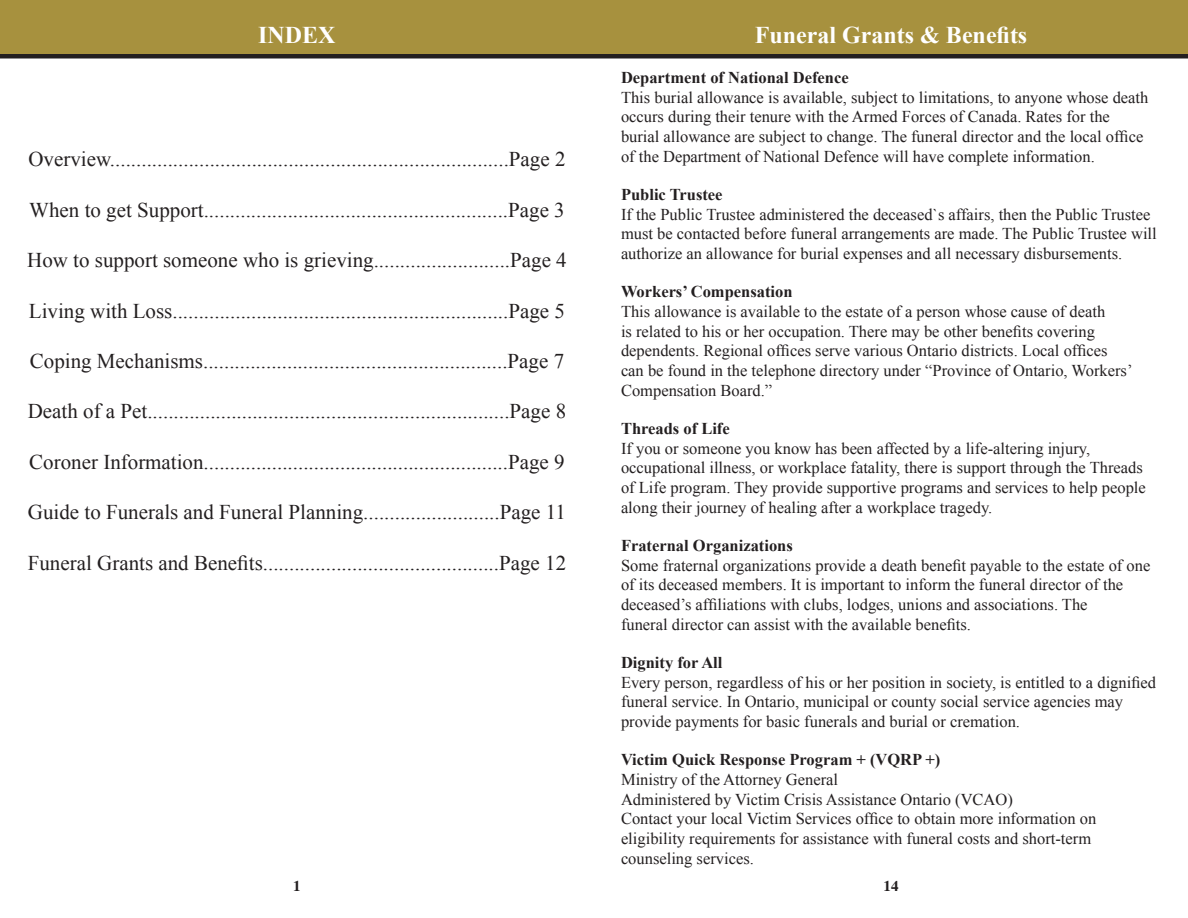
<style>
.page{position:relative;width:1188px;height:918px;background:#fff}
.page>*{position:absolute;margin:0;border:0;box-sizing:border-box;transform-origin:0 0}
.t1{font:700 24px "Times New Roman";color:#fff}
.t2{font:21px "Times New Roman";color:#231f20}
.t3{font:16.5px/19.8px "Times New Roman";color:#231f20}
.t4{font:700 16.5px "Times New Roman";color:#231f20}
.t5{font:700 15px "Times";color:#231f20}
</style>
<div class="page">
<div style="left:0;top:0;width:594px;height:54px;background:#a7913e"></div>
<hr style="left:0;top:54px;width:594px;height:4px;background:#231f20">
<div style="left:594px;top:0;width:594px;height:54px;background:#a7913e"></div>
<hr style="left:594px;top:54px;width:594px;height:4px;background:#231f20">
<h1 class="t1" style="left:258px;top:19px;width:79px">INDEX</h1>
<p class="t2" style="left:28px;top:145px;width:539px">Overview............................................................................Page 2</p>
<p class="t2" style="left:29px;top:196px;width:537px">When to get Support..........................................................Page 3</p>
<p class="t2" style="left:27px;top:246px;width:541px">How to support someone who is grieving..........................Page 4</p>
<p class="t2" style="left:29px;top:296px;width:538px">Living with Loss................................................................Page 5</p>
<p class="t2" style="left:30px;top:347px;width:536px">Coping Mechanisms..........................................................Page 7</p>
<p class="t2" style="left:28px;top:397px;width:540px">Death of a Pet.....................................................................Page 8</p>
<p class="t2" style="left:29px;top:448px;width:537px">Coroner Information..........................................................Page 9</p>
<p class="t2" style="left:28px;top:498px;width:540px">Guide to Funerals and Funeral Planning..........................Page 11</p>
<p class="t2" style="left:28px;top:548px;width:540px">Funeral Grants and Benefits.............................................Page 12</p>
<p class="t5" style="left:293px;top:872px;width:9px">1</p>
<h1 class="t1" style="left:755px;top:19px;width:274px">Funeral Grants &amp; Benefits</h1>
<p class="t4" style="left:621px;top:66px;width:229px">Department of National Defence</p>
<p class="t3" style="left:621px;top:87px;width:529px">This burial allowance is available, subject to limitations, to anyone whose death occurs during their tenure with the Armed Forces of Canada. Rates for the burial allowance are subject to change. The funeral director and the local office of the Department of National Defence will have complete information.</p>
<p class="t4" style="left:621px;top:183px;width:103px">Public Trustee</p>
<p class="t3" style="left:621px;top:204px;width:537px">If the Public Trustee administered the deceased`s affairs, then the Public Trustee must be contacted before funeral arrangements are made. The Public Trustee will authorize an allowance for burial expenses and all necessary disbursements.</p>
<p class="t4" style="left:621px;top:280px;width:173px">Workers’ Compensation</p>
<p class="t3" style="left:621px;top:301px;width:513px">This allowance is available to the estate of a person whose cause of death<br>is related to his or her occupation. There may be other benefits covering dependents. Regional offices serve various Ontario districts. Local offices can be found in the telephone directory under “Province of Ontario, Workers’ Compensation Board.”</p>
<p class="t4" style="left:621px;top:417px;width:110px">Threads of Life</p>
<p class="t3" style="left:621px;top:438px;width:526px">If you or someone you know has been affected by a life-altering injury, occupational illness, or workplace fatality, there is support through the Threads of Life program. They provide supportive programs and services to help people along their journey of healing after a workplace tragedy.</p>
<p class="t4" style="left:621px;top:534px;width:173px">Fraternal Organizations</p>
<p class="t3" style="left:621px;top:555px;width:531px">Some fraternal organizations provide a death benefit payable to the estate of one of its deceased members. It is important to inform the funeral director of the deceased’s affiliations with clubs, lodges, unions and associations. The<br>funeral director can assist with the available benefits.</p>
<p class="t4" style="left:621px;top:651px;width:103px">Dignity for All</p>
<p class="t3" style="left:621px;top:672px;width:537px">Every person, regardless of his or her position in society, is entitled to a dignified funeral service. In Ontario, municipal or county social service agencies may provide payments for basic funerals and burial or cremation.</p>
<p class="t4" style="left:621px;top:748px;width:321px">Victim Quick Response Program + (VQRP +)</p>
<p class="t3" style="left:621px;top:769px;width:477px">Ministry of the Attorney General<br>Administered by Victim Crisis Assistance Ontario (VCAO)<br>Contact your local Victim Services office to obtain more information on eligibility requirements for assistance with funeral costs and short-term counseling services.</p>
<p class="t5" style="left:884px;top:872px;width:16px">14</p>
</div>
